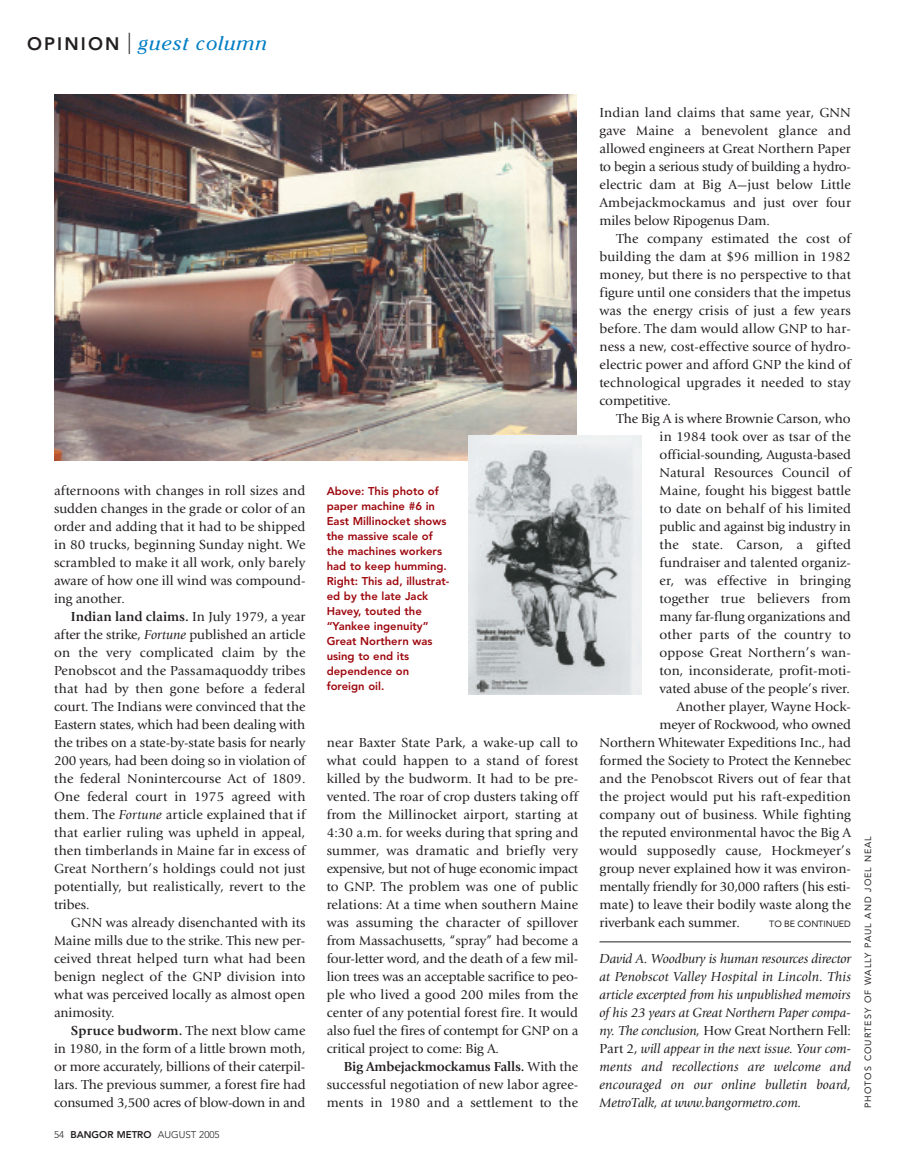
<style>
.page{position:relative;width:905px;height:1175px;background:#fff}
.page>*{position:absolute;margin:0;border:0;box-sizing:border-box;transform-origin:0 0}
.t1{font:italic 19.5px "Cheltenham IT Cby BT";letter-spacing:.05em;color:#007ec5}
.t2{font:13.5px/18px "Giovanni ITC";color:#231f20;text-align:justify}
.t3{font:italic 13.5px/18px "Giovanni ITC";letter-spacing:-.005em;color:#231f20;text-align:justify}
.t4{font:800 11.25px/15px "Avenir";color:#9d070d}
.t5{font:300 9.75px "Avenir";color:#231f20}
.t6{font:9px "Avenir";letter-spacing:.11em;color:#231f20}
.t7{font:9px "Avenir";letter-spacing:-.005em;color:#231f20}
.s1{font-family:"Avenir";font-weight:800;font-style:normal;font-size:18px;color:#231f20}
.s2{font-family:"Avenir";font-weight:300;font-style:normal;font-size:30px;color:#231f20}
.s3{font-weight:700}
.s4{font-style:italic}
.s5{font-weight:800}
.s6{font-style:normal}
</style>
<div class="page">
<hr style="left:599px;top:941px;width:251px;height:1px;background:#231f20">
<img style="left:54px;top:94px;width:522px;height:366px">
<img style="left:468px;top:435px;width:173px;height:259px">
<h1 class="t1" style="left:27px;top:36px;width:242px"><span class="s1">OPINION</span> <span class="s2">I</span> guest column</h1>
<p class="t2" style="left:54px;top:481px;width:253px">afternoons with changes in roll sizes and sudden changes in the grade or color of an order and adding that it had to be shipped in 80 trucks, beginning Sunday night. We scrambled to make it all work, only barely aware of how one ill wind was compound&shy;ing another.</p>
<p class="t2" style="left:54px;top:607px;width:253px;text-indent:17px"><span class="s3">Indian land claims.</span> In July 1979, a year after the strike, <span class="s4">Fortune</span> published an article on the very complicated claim by the Penobscot and the Passamaquoddy tribes that had by then gone before a federal court. The Indians were convinced that the Eastern states, which had been dealing with the tribes on a state-by-state basis for nearly 200 years, had been doing so in violation of the federal Nonintercourse Act of 1809.<br>One federal court in 1975 agreed with them. The <span class="s4">Fortune</span> article explained that if that earlier ruling was upheld in appeal, then timberlands in Maine far in excess of Great Northern’s holdings could not just potentially, but realistically, revert to the tribes.</p>
<p class="t2" style="left:54px;top:913px;width:253px;text-indent:17px">GNN was already disenchanted with its Maine mills due to the strike. This new per&shy;ceived threat helped turn what had been benign neglect of the GNP division into what was perceived locally as almost open animosity.</p>
<p class="t2" style="left:54px;top:1021px;width:253px;text-indent:17px"><span class="s3">Spruce budworm.</span> The next blow came in 1980, in the form of a little brown moth, or more accurately, billions of their caterpil&shy;lars. The previous summer, a forest fire had consumed 3,500 acres of blow-down in and</p>
<p class="t5" style="left:54px;top:1130px;width:167px">54 <span class="s5">BANGOR METRO</span> AUGUST 2005</p>
<p class="t4" style="left:327px;top:484px;width:124px">Above: This photo of paper machine #6 in<br>East Millinocket shows the massive scale of the machines workers had to keep humming.<br>Right: This ad, illustrat&shy;ed by the late Jack<br>Havey, touted the “Yankee ingenuity”<br>Great Northern was using to end its dependence on foreign oil.</p>
<p class="t2" style="left:327px;top:733px;width:253px">near Baxter State Park, a wake-up call to what could happen to a stand of forest killed by the budworm. It had to be pre&shy;vented. The roar of crop dusters taking off from the Millinocket airport, starting at 4:30 a.m. for weeks during that spring and summer, was dramatic and briefly very expensive, but not of huge economic impact to GNP. The problem was one of public relations: At a time when southern Maine was assuming the character of spillover from Massachusetts, “spray” had become a four-letter word, and the death of a few mil&shy;lion trees was an acceptable sacrifice to peo&shy;ple who lived a good 200 miles from the center of any potential forest fire. It would also fuel the fires of contempt for GNP on a critical project to come: Big A.</p>
<p class="t2" style="left:327px;top:1057px;width:253px;text-indent:17px"><span class="s3">Big Ambejackmockamus Falls.</span> With the successful negotiation of new labor agree&shy;ments in 1980 and a settlement to the</p>
<p class="t2" style="left:599px;top:103px;width:253px">Indian land claims that same year, GNN gave Maine a benevolent glance and allowed engineers at Great Northern Paper to begin a serious study of building a hydro&shy;electric dam at Big A—just below Little Ambejackmockamus and just over four miles below Ripogenus Dam.</p>
<p class="t2" style="left:599px;top:229px;width:253px;text-indent:17px">The company estimated the cost of building the dam at $96 million in 1982 money, but there is no perspective to that figure until one considers that the impetus was the energy crisis of just a few years before. The dam would allow GNP to har&shy;ness a new, cost-effective source of hydro&shy;electric power and afford GNP the kind of technological upgrades it needed to stay competitive.</p>
<p class="t2" style="left:616px;top:409px;width:236px">The Big A is where Brownie Carson, who</p>
<p class="t2" style="left:659px;top:427px;width:193px">in 1984 took over as tsar of the</p>
<p class="t2" style="left:659px;top:445px;width:193px">official-sounding, Augusta-based</p>
<p class="t2" style="left:659px;top:463px;width:193px">Natural Resources Council of</p>
<p class="t2" style="left:659px;top:481px;width:193px">Maine, fought his biggest battle</p>
<p class="t2" style="left:659px;top:499px;width:193px">to date on behalf of his limited</p>
<p class="t2" style="left:659px;top:517px;width:193px">public and against big industry in</p>
<p class="t2" style="left:659px;top:535px;width:193px">the state. Carson, a gifted</p>
<p class="t2" style="left:659px;top:553px;width:193px">fundraiser and talented organiz-</p>
<p class="t2" style="left:659px;top:571px;width:193px">er, was effective in bringing</p>
<p class="t2" style="left:659px;top:589px;width:193px">together true believers from</p>
<p class="t2" style="left:659px;top:607px;width:193px">many far-flung organizations and</p>
<p class="t2" style="left:659px;top:625px;width:193px">other parts of the country to</p>
<p class="t2" style="left:659px;top:643px;width:193px">oppose Great Northern’s wan-</p>
<p class="t2" style="left:659px;top:661px;width:193px">ton, inconsiderate, profit-moti-</p>
<p class="t2" style="left:659px;top:679px;width:192px">vated abuse of the people’s river.</p>
<p class="t2" style="left:676px;top:697px;width:176px">Another player, Wayne Hock-</p>
<p class="t2" style="left:659px;top:715px;width:193px">meyer of Rockwood, who owned</p>
<p class="t2" style="left:599px;top:733px;width:253px">Northern Whitewater Expeditions Inc., had</p>
<p class="t2" style="left:599px;top:751px;width:253px">formed the Society to Protect the Kennebec</p>
<p class="t2" style="left:599px;top:769px;width:253px">and the Penobscot Rivers out of fear that</p>
<p class="t2" style="left:599px;top:787px;width:253px">the project would put his raft-expedition</p>
<p class="t2" style="left:599px;top:805px;width:253px">company out of business. While fighting</p>
<p class="t2" style="left:599px;top:823px;width:253px">the reputed environmental havoc the Big A</p>
<p class="t2" style="left:599px;top:841px;width:253px">would supposedly cause, Hockmeyer’s</p>
<p class="t2" style="left:599px;top:859px;width:253px">group never explained how it was environ-</p>
<p class="t2" style="left:599px;top:877px;width:253px">mentally friendly for 30,000 rafters (his esti-</p>
<p class="t2" style="left:599px;top:895px;width:253px">mate) to leave their bodily waste along the</p>
<p class="t2" style="left:599px;top:913px;width:142px">riverbank each summer.</p>
<p class="t7" style="left:769px;top:920px;width:83px">TO BE CONTINUED</p>
<p class="t3" style="left:599px;top:951px;width:253px">David A. Woodbury is human resources director at Penobscot Valley Hospital in Lincoln. This article excerpted from his unpublished memoirs of his 23 years at Great Northern Paper compa&shy;ny. The conclusion, <span class="s6">How Great Northern Fell:<br>Part 2,</span> will appear in the next issue. Your com&shy;ments and recollections are welcome and encouraged on our online bulletin board, MetroTalk, at www.bangormetro.com.</p>
<p class="t6" style="left:864px;top:1108px;width:273px;rotate:-90deg">PHOTOS COURTESY OF WALLY PAUL AND JOEL NEAL</p>
</div>
